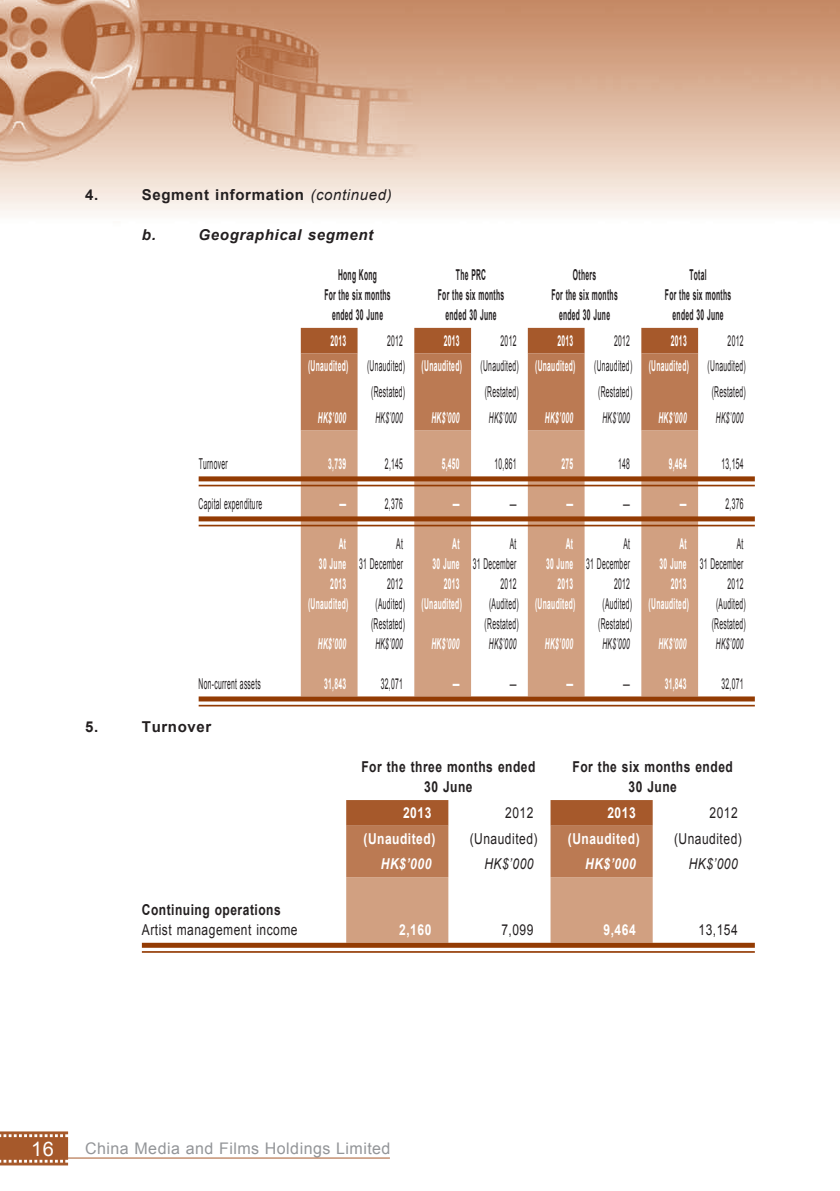
<style>
.page{position:relative;width:840px;height:1191px;background:#fff}
.page>*{position:absolute;margin:0;border:0;box-sizing:border-box;transform-origin:0 0}
.t1{font:20px "Arial";color:#fff}
.t2{font:16px "Arial";letter-spacing:.03em;color:#939598}
.t3{font:15px "Arial";letter-spacing:.04em;color:#231f20;scale:.45 1}
.t4{font:700 15px "Arial";letter-spacing:.04em;color:#fff;scale:.45 1}
.t5{font:700 15px "Arial";letter-spacing:.04em;color:#231f20;scale:.45 1}
.t6{font:700 15px "Arial";letter-spacing:.04em;color:#231f20;scale:.8 1}
.t7{font:15px "Arial";letter-spacing:.04em;color:#231f20;scale:.8 1}
.t8{font:italic 700 15px "Arial";letter-spacing:.04em;color:#fff;scale:.45 1}
.t9{font:italic 15px "Arial";letter-spacing:.04em;color:#231f20;scale:.45 1}
.t10{font:700 15px "Arial";letter-spacing:.04em;color:#231f20}
.t11{font:700 15px "Arial";letter-spacing:.04em;color:#fff;scale:.8 1}
.t12{font:italic 700 15px "Arial";letter-spacing:.04em;color:#231f20}
.t13{font:italic 700 15px "Arial";letter-spacing:.04em;color:#fff;scale:.8 1}
.t14{font:italic 15px "Arial";letter-spacing:.04em;color:#231f20;scale:.8 1}
.s1{font-weight:400;font-style:italic}
.s2{font-weight:400;color:#231f20}
.s3{font-weight:700;color:#fff}
</style>
<div class="page">
<img style="left:0;top:0;width:839px;height:1166px">
<svg style="left:0;top:1131px;width:68px;height:34px;background:#af6b42"></svg>
<hr style="left:0;top:1157px;width:389px;height:1px;background:#a6592b">
<svg style="left:300px;top:328px;width:397px;height:102px"></svg>
<svg style="left:300px;top:430px;width:397px;height:266px;fill:#d1a081"></svg>
<div style="left:198px;top:476px;width:556px;height:5px;background:#933b03"></div>
<hr style="left:198px;top:485px;width:556px;height:1px;background:#933b03">
<div style="left:198px;top:516px;width:556px;height:5px;background:#933b03"></div>
<hr style="left:198px;top:525px;width:556px;height:1px;background:#933b03">
<div style="left:198px;top:696px;width:556px;height:5px;background:#933b03"></div>
<hr style="left:198px;top:705px;width:556px;height:1px;background:#933b03">
<svg style="left:346px;top:800px;width:306px;height:142px"></svg>
<div style="left:142px;top:942px;width:612px;height:5px;background:#933b03"></div>
<hr style="left:142px;top:951px;width:612px;height:1px;background:#933b03">
<p class="t10" style="left:85px;top:185px;width:15px">4.</p>
<p class="t10" style="left:142px;top:185px;width:251px">Segment information <span class="s1">(continued)</span></p>
<p class="t12" style="left:142px;top:225px;width:15px">b.</p>
<p class="t12" style="left:198px;top:225px;width:176px">Geographical segment</p>
<p class="t5" style="left:338px;top:265px;width:88px">Hong Kong</p>
<p class="t5" style="left:455px;top:265px;width:69px">The PRC</p>
<p class="t5" style="left:572px;top:265px;width:53px">Others</p>
<p class="t5" style="left:689px;top:265px;width:40px">Total</p>
<p class="t5" style="left:324px;top:285px;width:149px">For the six months</p>
<p class="t5" style="left:437px;top:285px;width:149px">For the six months</p>
<p class="t5" style="left:551px;top:285px;width:149px">For the six months</p>
<p class="t5" style="left:664px;top:285px;width:149px">For the six months</p>
<p class="t5" style="left:332px;top:305px;width:115px">ended 30 June</p>
<p class="t5" style="left:445px;top:305px;width:115px">ended 30 June</p>
<p class="t5" style="left:558px;top:305px;width:115px">ended 30 June</p>
<p class="t5" style="left:672px;top:305px;width:115px">ended 30 June</p>
<p class="t4" style="left:330px;top:330px;width:37px">2013</p>
<p class="t3" style="left:387px;top:331px;width:37px">2012</p>
<p class="t4" style="left:443px;top:330px;width:37px">2013</p>
<p class="t3" style="left:500px;top:331px;width:37px">2012</p>
<p class="t4" style="left:557px;top:330px;width:37px">2013</p>
<p class="t3" style="left:613px;top:331px;width:37px">2012</p>
<p class="t4" style="left:670px;top:330px;width:37px">2013</p>
<p class="t3" style="left:727px;top:331px;width:37px">2012</p>
<p class="t4" style="left:308px;top:356px;width:973px">(Unaudited) <span class="s2">(Unaudited)</span> (Unaudited) <span class="s2">(Unaudited)</span> (Unaudited) <span class="s2">(Unaudited)</span> (Unaudited) <span class="s2">(Unaudited)</span></p>
<p class="t3" style="left:371px;top:382px;width:77px">(Restated)</p>
<p class="t3" style="left:484px;top:382px;width:77px">(Restated)</p>
<p class="t3" style="left:598px;top:382px;width:77px">(Restated)</p>
<p class="t3" style="left:711px;top:382px;width:77px">(Restated)</p>
<p class="t8" style="left:318px;top:408px;width:64px">HK$’000</p>
<p class="t9" style="left:375px;top:408px;width:63px">HK$’000</p>
<p class="t8" style="left:431px;top:408px;width:64px">HK$’000</p>
<p class="t9" style="left:488px;top:408px;width:63px">HK$’000</p>
<p class="t8" style="left:544px;top:408px;width:64px">HK$’000</p>
<p class="t9" style="left:602px;top:408px;width:63px">HK$’000</p>
<p class="t8" style="left:658px;top:408px;width:64px">HK$’000</p>
<p class="t9" style="left:715px;top:408px;width:63px">HK$’000</p>
<p class="t3" style="left:198px;top:453px;width:66px">Turnover</p>
<p class="t4" style="left:328px;top:453px;width:42px">3,739</p>
<p class="t3" style="left:385px;top:453px;width:42px">2,145</p>
<p class="t4" style="left:441px;top:453px;width:42px">5,450</p>
<p class="t3" style="left:494px;top:453px;width:51px">10,861</p>
<p class="t4" style="left:561px;top:453px;width:28px">275</p>
<p class="t3" style="left:617px;top:453px;width:28px">148</p>
<p class="t4" style="left:668px;top:453px;width:42px">9,464</p>
<p class="t3" style="left:721px;top:453px;width:51px">13,154</p>
<p class="t3" style="left:198px;top:493px;width:143px">Capital expenditure</p>
<p class="t4" style="left:339px;top:493px;width:16px">—</p>
<p class="t3" style="left:385px;top:493px;width:42px">2,376</p>
<p class="t4" style="left:452px;top:493px;width:16px">—</p>
<p class="t3" style="left:509px;top:493px;width:16px">—</p>
<p class="t4" style="left:566px;top:493px;width:16px">—</p>
<p class="t3" style="left:623px;top:493px;width:16px">—</p>
<p class="t4" style="left:679px;top:493px;width:16px">—</p>
<p class="t3" style="left:725px;top:493px;width:42px">2,376</p>
<p class="t4" style="left:338px;top:533px;width:18px">At</p>
<p class="t3" style="left:396px;top:533px;width:16px">At</p>
<p class="t4" style="left:452px;top:533px;width:18px">At</p>
<p class="t3" style="left:509px;top:533px;width:16px">At</p>
<p class="t4" style="left:565px;top:533px;width:18px">At</p>
<p class="t3" style="left:623px;top:533px;width:16px">At</p>
<p class="t4" style="left:679px;top:533px;width:18px">At</p>
<p class="t3" style="left:736px;top:533px;width:16px">At</p>
<p class="t3" style="left:319px;top:553px;width:188px"><span class="s3">30 June</span> 31 December</p>
<p class="t3" style="left:432px;top:553px;width:188px"><span class="s3">30 June</span> 31 December</p>
<p class="t3" style="left:545px;top:553px;width:188px"><span class="s3">30 June</span> 31 December</p>
<p class="t3" style="left:659px;top:553px;width:188px"><span class="s3">30 June</span> 31 December</p>
<p class="t4" style="left:330px;top:573px;width:37px">2013</p>
<p class="t3" style="left:387px;top:573px;width:37px">2012</p>
<p class="t4" style="left:443px;top:573px;width:37px">2013</p>
<p class="t3" style="left:500px;top:573px;width:37px">2012</p>
<p class="t4" style="left:557px;top:573px;width:37px">2013</p>
<p class="t3" style="left:613px;top:573px;width:37px">2012</p>
<p class="t4" style="left:670px;top:573px;width:37px">2013</p>
<p class="t3" style="left:727px;top:573px;width:37px">2012</p>
<p class="t4" style="left:308px;top:593px;width:91px">(Unaudited)</p>
<p class="t4" style="left:375px;top:593px;width:193px"><span class="s2">(Audited)</span> (Unaudited)</p>
<p class="t4" style="left:488px;top:593px;width:193px"><span class="s2">(Audited)</span> (Unaudited)</p>
<p class="t4" style="left:602px;top:593px;width:193px"><span class="s2">(Audited)</span> (Unaudited)</p>
<p class="t3" style="left:715px;top:593px;width:67px">(Audited)</p>
<p class="t3" style="left:371px;top:613px;width:77px">(Restated)</p>
<p class="t3" style="left:484px;top:613px;width:77px">(Restated)</p>
<p class="t3" style="left:597px;top:613px;width:77px">(Restated)</p>
<p class="t3" style="left:711px;top:613px;width:77px">(Restated)</p>
<p class="t8" style="left:317px;top:633px;width:64px">HK$’000</p>
<p class="t9" style="left:375px;top:633px;width:63px">HK$’000</p>
<p class="t8" style="left:431px;top:633px;width:64px">HK$’000</p>
<p class="t9" style="left:488px;top:633px;width:63px">HK$’000</p>
<p class="t8" style="left:544px;top:633px;width:64px">HK$’000</p>
<p class="t9" style="left:602px;top:633px;width:63px">HK$’000</p>
<p class="t8" style="left:658px;top:633px;width:64px">HK$’000</p>
<p class="t9" style="left:715px;top:633px;width:63px">HK$’000</p>
<p class="t3" style="left:198px;top:673px;width:140px">Non-current assets</p>
<p class="t4" style="left:324px;top:673px;width:51px">31,843</p>
<p class="t3" style="left:380px;top:673px;width:51px">32,071</p>
<p class="t4" style="left:452px;top:673px;width:16px">—</p>
<p class="t3" style="left:509px;top:673px;width:16px">—</p>
<p class="t4" style="left:566px;top:673px;width:16px">—</p>
<p class="t4" style="left:623px;top:673px;width:142px"><span class="s2">—</span> 31,843</p>
<p class="t3" style="left:721px;top:673px;width:51px">32,071</p>
<p class="t10" style="left:85px;top:717px;width:15px">5.</p>
<p class="t10" style="left:142px;top:717px;width:71px">Turnover</p>
<p class="t6" style="left:361px;top:757px;width:219px">For the three months ended</p>
<p class="t6" style="left:572px;top:757px;width:202px">For the six months ended</p>
<p class="t6" style="left:424px;top:777px;width:62px">30 June</p>
<p class="t6" style="left:628px;top:777px;width:62px">30 June</p>
<p class="t11" style="left:403px;top:802px;width:37px">2013</p>
<p class="t7" style="left:505px;top:803px;width:37px">2012</p>
<p class="t11" style="left:607px;top:802px;width:37px">2013</p>
<p class="t7" style="left:709px;top:803px;width:37px">2012</p>
<p class="t11" style="left:363px;top:828px;width:91px">(Unaudited)</p>
<p class="t7" style="left:469px;top:828px;width:86px">(Unaudited)</p>
<p class="t11" style="left:567px;top:828px;width:91px">(Unaudited)</p>
<p class="t7" style="left:673px;top:828px;width:86px">(Unaudited)</p>
<p class="t13" style="left:381px;top:854px;width:64px">HK$’000</p>
<p class="t14" style="left:484px;top:854px;width:63px">HK$’000</p>
<p class="t13" style="left:585px;top:854px;width:64px">HK$’000</p>
<p class="t14" style="left:688px;top:854px;width:63px">HK$’000</p>
<p class="t6" style="left:142px;top:899px;width:175px">Continuing operations</p>
<p class="t7" style="left:142px;top:920px;width:196px">Artist management income</p>
<p class="t11" style="left:399px;top:919px;width:42px">2,160</p>
<p class="t7" style="left:501px;top:920px;width:42px">7,099</p>
<p class="t11" style="left:603px;top:919px;width:42px">9,464</p>
<p class="t7" style="left:698px;top:920px;width:51px">13,154</p>
<h1 class="t1" style="left:31px;top:1135px;width:25px">16</h1>
<p class="t2" style="left:85px;top:1137px;width:307px">China Media and Films Holdings Limited</p>
</div>
